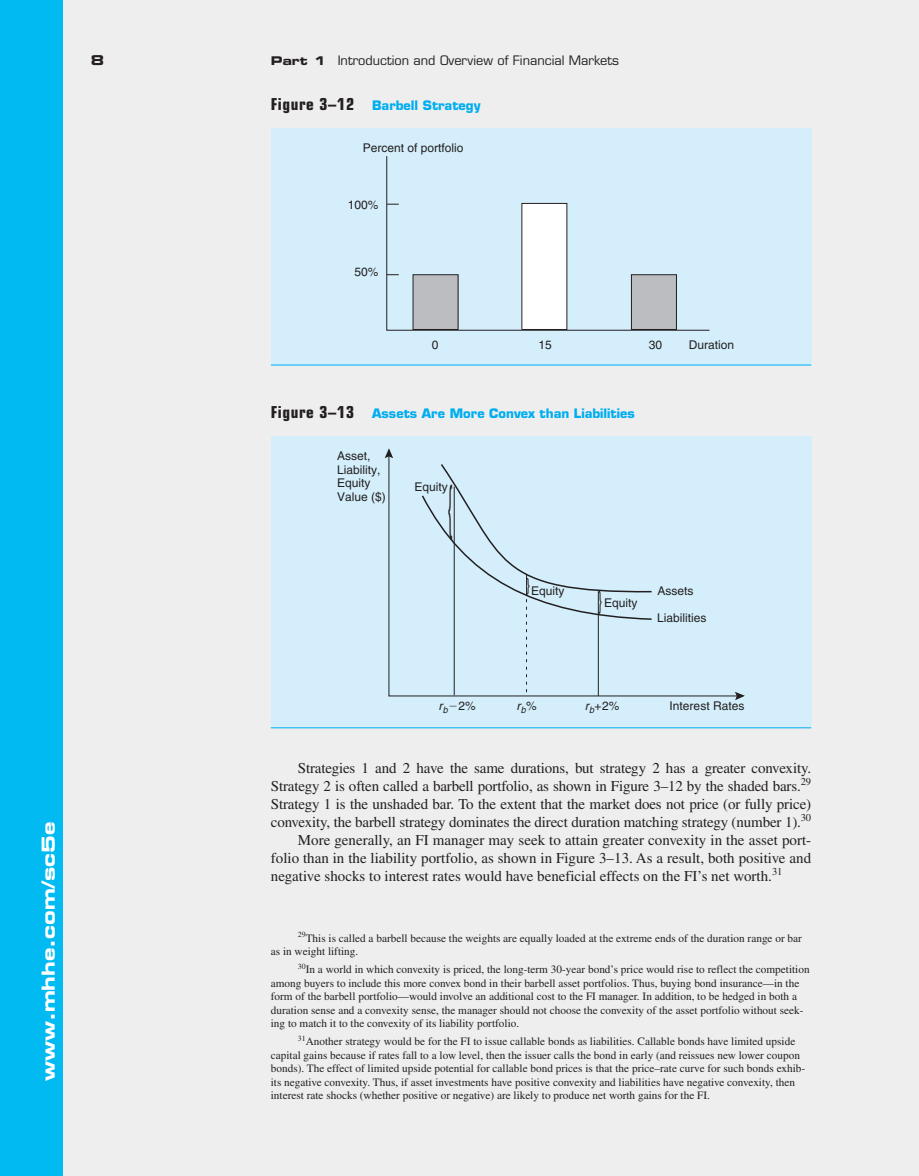
<style>
.page{position:relative;width:919px;height:1176px;background:#fff}
.page>*{position:absolute;margin:0;border:0;box-sizing:border-box;transform-origin:0 0}
.t1{font:60px "Helvetica";color:#231f20;scale:.25 1}
.t2{font:25.2px "Helvetica";color:#231f20;scale:.48 1}
.t3{font:18px "Eurostile Bold Extended Two";letter-spacing:.005em;color:#fff}
.t4{font:18px "Helvetica";color:#231f20;scale:.67 1}
.t5{font:15px "Times";letter-spacing:-.01em;color:#231f20}
.t6{font:13.5px "Eurostile Bold Extended Two";color:#231f20}
.t7{font:700 12.75px "Eurostile";color:#00aeef}
.t8{font:12.75px "Eurostile";color:#231f20}
.t9{font:12px/13.5px "Helvetica";color:#231f20}
.t10{font:italic 12px "Helvetica";color:#231f20}
.t11{font:11.25px/13.5px "Times";color:#231f20}
.s1{font-family:"Eurostile Bold Extended Two";font-size:12px}
.s2{font-stretch:condensed;font-size:16.5px;color:#231f20}
.s3{font-style:italic}
.s4{font-family:"Mathematical Pi One"}
.s5{font-style:normal}
</style>
<div class="page">
<div style="left:0;top:0;width:64px;height:1176px;background:#00baf1"></div>
<div style="left:64px;top:0;width:854px;height:1176px;background:#eeeeef"></div>
<div style="left:271px;top:128px;width:540px;height:237px;background:#d4effb"></div>
<hr style="left:271px;top:365px;width:540px;height:1px;background:#00aeef">
<svg style="left:386px;top:156px;width:324px;height:175px"></svg>
<svg style="left:387px;top:204px;width:12px;height:1px"></svg>
<div style="left:522px;top:203px;width:45px;height:126px;background:#fff"></div>
<div style="left:413px;top:275px;width:45px;height:54px;background:#bcbdc0"></div>
<div style="left:412px;top:274px;width:46px;height:56px;border:1px solid #231f20"></div>
<div style="left:631px;top:275px;width:45px;height:54px;background:#bcbdc0"></div>
<div style="left:631px;top:274px;width:45px;height:56px;border:1px solid #231f20"></div>
<svg style="left:387px;top:274px;width:12px;height:1px"></svg>
<div style="left:271px;top:436px;width:540px;height:292px;background:#d4effb"></div>
<svg style="left:384px;top:448px;width:6px;height:10px"></svg>
<svg style="left:388px;top:449px;width:346px;height:247px"></svg>
<hr style="left:598px;top:591px;width:1px;height:105px;background:#231f20">
<hr style="left:454px;top:486px;width:1px;height:209px;background:#231f20">
<svg style="left:734px;top:692px;width:10px;height:8px"></svg>
<svg style="left:420px;top:462px;width:233px;height:230px"></svg>
<hr style="left:271px;top:727px;width:540px;height:1px;background:#00aeef">
<h3 class="t3" style="left:42px;top:1081px;width:261px;rotate:-90deg">www.mhhe.com/sc5e</h3>
<p class="t6" style="left:91px;top:55px;width:15px">8</p>
<p class="t8" style="left:271px;top:56px;width:349px"><span class="s1">Part 1</span> Introduction and Overview of Financial Markets</p>
<p class="t7" style="left:271px;top:100px;width:211px"><span class="s2">Figure 3–12</span> Barbell Strategy</p>
<p class="t9" style="left:362px;top:142px;width:102px">Percent of portfolio</p>
<p class="t9" style="left:348px;top:199px;width:32px">100%</p>
<p class="t9" style="left:354px;top:266px;width:26px">50%</p>
<p class="t9" style="left:431px;top:339px;width:8px">0</p>
<p class="t9" style="left:538px;top:339px;width:15px">15</p>
<p class="t9" style="left:648px;top:339px;width:15px">30</p>
<p class="t9" style="left:688px;top:339px;width:47px">Duration</p>
<p class="t7" style="left:271px;top:409px;width:365px"><span class="s2">Figure 3–13</span> Assets Are More Convex than Liabilities</p>
<p class="t9" style="left:337px;top:450px;width:50px">Asset,<br>Liability,<br>Equity<br>Value ($)</p>
<p class="t9" style="left:414px;top:481px;width:35px">Equity</p>
<h1 class="t1" style="left:447px;top:485px;width:22px">{</h1>
<h3 class="t4" style="left:526px;top:577px;width:7px">}</h3>
<p class="t9" style="left:531px;top:584px;width:35px">Equity</p>
<h2 class="t2" style="left:598px;top:591px;width:10px">}</h2>
<p class="t9" style="left:604px;top:596px;width:35px">Equity</p>
<p class="t9" style="left:657px;top:585px;width:38px">Assets</p>
<p class="t9" style="left:657px;top:612px;width:51px">Liabilities</p>
<p class="t9" style="left:438px;top:700px;width:39px"><span class="s3">r</span><sub>b</sub><span class="s4">-</span>2%</p>
<p class="t10" style="left:516px;top:701px;width:22px">r<sub>b</sub><span class="s5">%</span></p>
<p class="t9" style="left:585px;top:700px;width:36px"><span class="s3">r</span><sub>b</sub>+2%</p>
<p class="t9" style="left:669px;top:700px;width:76px">Interest Rates</p>
<h3 class="t5" style="left:298px;top:762px;width:514px">Strategies 1 and 2 have the same durations, but strategy 2 has a greater convexity.</h3>
<h3 class="t5" style="left:271px;top:780px;width:541px">Strategy 2 is often called a barbell portfolio, as shown in Figure 3–12 by the shaded bars. <sup>29</sup></h3>
<h3 class="t5" style="left:271px;top:798px;width:541px">Strategy 1 is the unshaded bar. To the extent that the market does not price (or fully price)</h3>
<h3 class="t5" style="left:271px;top:816px;width:541px">convexity, the barbell strategy dominates the direct duration matching strategy (number 1). <sup>30</sup></h3>
<h3 class="t5" style="left:298px;top:834px;width:514px">More generally, an FI manager may seek to attain greater convexity in the asset port-</h3>
<h3 class="t5" style="left:271px;top:852px;width:541px">folio than in the liability portfolio, as shown in Figure 3–13 . As a result, both positive and</h3>
<h3 class="t5" style="left:271px;top:870px;width:513px">negative shocks to interest rates would have beneficial effects on the FI’s net worth. <sup>31</sup></h3>
<p class="t11" style="left:271px;top:932px;width:532px;text-indent:27px"><sup>29</sup> This is called a barbell because the weights are equally loaded at the extreme ends of the duration range or bar as in weight lifting.</p>
<p class="t11" style="left:271px;top:963px;width:540px;text-indent:27px"><sup>30</sup> In a world in which convexity is priced, the long-term 30-year bond’s price would rise to reflect the competition among buyers to include this more convex bond in their barbell asset portfolios. Thus, buying bond insurance—in the form of the barbell portfolio—would involve an additional cost to the FI manager. In addition, to be hedged in both a duration sense and a convexity sense, the manager should not choose the convexity of the asset portfolio without seek&shy;ing to match it to the convexity of its liability portfolio.</p>
<p class="t11" style="left:271px;top:1035px;width:536px;text-indent:27px"><sup>31</sup> Another strategy would be for the FI to issue callable bonds as liabilities. Callable bonds have limited upside capital gains because if rates fall to a low level, then the issuer calls the bond in early (and reissues new lower coupon bonds). The effect of limited upside potential for callable bond prices is that the price–rate curve for such bonds exhib&shy;its negative convexity. Thus, if asset investments have positive convexity and liabilities have negative convexity, then interest rate shocks (whether positive or negative) are likely to produce net worth gains for the FI.</p>
</div>
